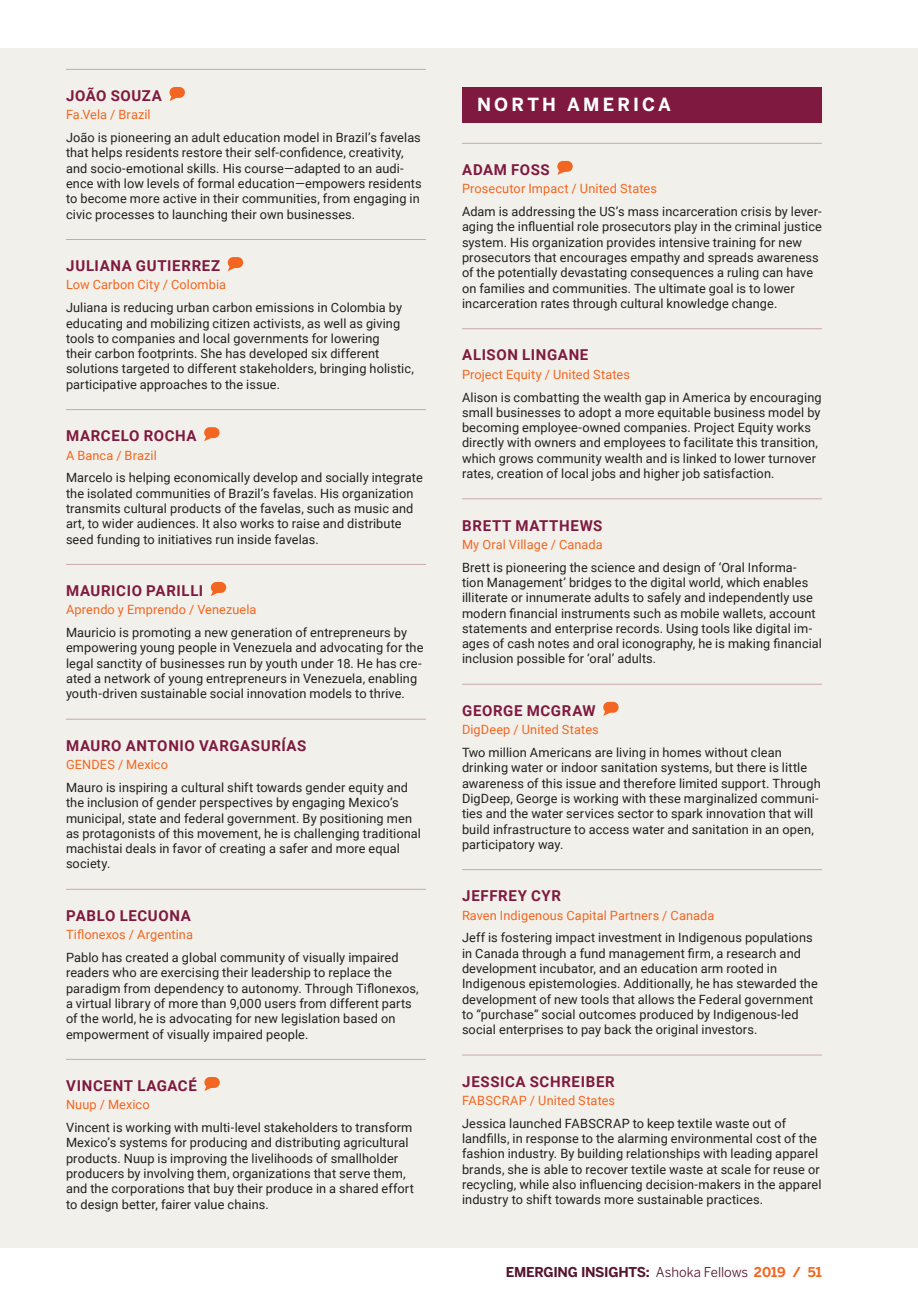
<style>
.page{position:relative;width:918px;height:1296px;background:#fff}
.page>*{position:absolute;margin:0;border:0;box-sizing:border-box;transform-origin:0 0}
.t1{font:700 18px "Benton Sans";letter-spacing:.175em;color:#fff}
.t2{font:700 15px "Roboto";letter-spacing:.045em;color:#7f1940}
.t3{font:700 13.5px "Benton Sans";letter-spacing:-.02em;color:#56142d}
.t4{font:12.75px/15.3px "Roboto";letter-spacing:.01em;color:#231f20}
.t5{font:12.75px "Roboto";letter-spacing:.01em;color:#f36621}
.s1{font-weight:400}
.s2{color:#f36621}
</style>
<div class="page">
<div style="left:0;top:48px;width:918px;height:1200px;background:#f2f0ea"></div>
<hr style="left:66px;top:69px;width:360px;height:1px;background:#cba9ab">
<hr style="left:66px;top:239px;width:360px;height:1px;background:#cba9ab">
<hr style="left:66px;top:409px;width:360px;height:1px;background:#cba9ab">
<hr style="left:66px;top:564px;width:360px;height:1px;background:#cba9ab">
<hr style="left:66px;top:719px;width:360px;height:1px;background:#cba9ab">
<hr style="left:66px;top:889px;width:360px;height:1px;background:#cba9ab">
<hr style="left:66px;top:1059px;width:360px;height:1px;background:#cba9ab">
<svg style="left:170px;top:95px;width:6px;height:6px"></svg>
<div style="left:170px;top:87px;width:15px;height:11px;background:#f36621;border-radius:5px"></div>
<svg style="left:228px;top:265px;width:7px;height:6px"></svg>
<div style="left:228px;top:257px;width:15px;height:11px;background:#f36621;border-radius:5px"></div>
<svg style="left:204px;top:435px;width:9px;height:6px"></svg>
<div style="left:204px;top:427px;width:16px;height:11px;background:#f36621;border-radius:5px"></div>
<svg style="left:211px;top:590px;width:6px;height:6px"></svg>
<div style="left:211px;top:582px;width:15px;height:11px;background:#f36621;border-radius:5px"></div>
<svg style="left:204px;top:1087px;width:7px;height:4px"></svg>
<div style="left:204px;top:1077px;width:16px;height:11px;background:#f36621;border-radius:5px"></div>
<hr style="left:462px;top:143px;width:360px;height:1px;background:#cba9ab">
<hr style="left:462px;top:328px;width:360px;height:1px;background:#cba9ab">
<hr style="left:462px;top:499px;width:360px;height:1px;background:#cba9ab">
<hr style="left:462px;top:684px;width:360px;height:1px;background:#cba9ab">
<hr style="left:462px;top:869px;width:360px;height:1px;background:#cba9ab">
<hr style="left:462px;top:1055px;width:360px;height:1px;background:#cba9ab">
<div style="left:462px;top:87px;width:360px;height:36px;background:#7f1940"></div>
<svg style="left:557px;top:171px;width:7px;height:4px"></svg>
<div style="left:557px;top:161px;width:16px;height:11px;background:#f36621;border-radius:5px"></div>
<svg style="left:603px;top:711px;width:6px;height:5px"></svg>
<div style="left:603px;top:702px;width:16px;height:11px;background:#f36621;border-radius:5px"></div>
<p class="t2" style="left:66px;top:85px;width:97px">JOÃO SOUZA</p>
<p class="t5" style="left:66px;top:106px;width:86px">Fa.Vela / Brazil</p>
<p class="t4" style="left:66px;top:130px;width:357px">João is pioneering an adult education model in Brazil’s favelas that helps residents restore their self-confidence, creativity, and socio-emotional skills. His course—adapted to an audi&shy;ence with low levels of formal education—empowers residents to become more active in their communities, from engaging in civic processes to launching their own businesses.</p>
<p class="t2" style="left:66px;top:255px;width:155px">JULIANA GUTIERREZ</p>
<p class="t5" style="left:66px;top:276px;width:162px">Low Carbon City / Colombia</p>
<p class="t4" style="left:66px;top:300px;width:349px">Juliana is reducing urban carbon emissions in Colombia by educating and mobilizing citizen activists, as well as giving tools to companies and local governments for lowering<br>their carbon footprints. She has developed six different solutions targeted to different stakeholders, bringing holistic, participative approaches to the issue.</p>
<p class="t2" style="left:66px;top:425px;width:132px">MARCELO ROCHA</p>
<p class="t5" style="left:66px;top:446px;width:92px">A Banca / Brazil</p>
<p class="t4" style="left:66px;top:470px;width:358px">Marcelo is helping economically develop and socially integrate the isolated communities of Brazil’s favelas. His organization transmits cultural products of the favelas, such as music and art, to wider audiences. It also works to raise and distribute seed funding to initiatives run inside favelas.</p>
<p class="t2" style="left:66px;top:580px;width:139px">MAURICIO PARILLI</p>
<p class="t5" style="left:66px;top:601px;width:192px">Aprendo y Emprendo / Venezuela</p>
<p class="t4" style="left:66px;top:625px;width:359px">Mauricio is promoting a new generation of entrepreneurs by empowering young people in Venezuela and advocating for the legal sanctity of businesses run by youth under 18. He has cre&shy;ated a network of young entrepreneurs in Venezuela, enabling youth-driven sustainable social innovation models to thrive.</p>
<p class="t2" style="left:66px;top:735px;width:242px">MAURO ANTONIO VARGASURÍAS</p>
<p class="t5" style="left:66px;top:756px;width:104px">GENDES / Mexico</p>
<p class="t4" style="left:66px;top:779px;width:356px">Mauro is inspiring a cultural shift towards gender equity and the inclusion of gender perspectives by engaging Mexico’s municipal, state and federal government. By positioning men as protagonists of this movement, he is challenging traditional machistai deals in favor of creating a safer and more equal society.</p>
<p class="t2" style="left:66px;top:905px;width:126px">PABLO LECUONA</p>
<p class="t5" style="left:66px;top:926px;width:128px">Tiflonexos / Argentina</p>
<p class="t4" style="left:66px;top:949px;width:354px">Pablo has created a global community of visually impaired readers who are exercising their leadership to replace the paradigm from dependency to autonomy. Through Tiflonexos, a virtual library of more than 9,000 users from different parts of the world, he is advocating for new legislation based on empowerment of visually impaired people.</p>
<p class="t2" style="left:66px;top:1075px;width:132px">VINCENT LAGACÉ</p>
<p class="t5" style="left:66px;top:1096px;width:85px">Nuup / Mexico</p>
<p class="t4" style="left:66px;top:1120px;width:349px">Vincent is working with multi-level stakeholders to transform Mexico’s systems for producing and distributing agricultural products. Nuup is improving the livelihoods of smallholder producers by involving them, organizations that serve them, and the corporations that buy their produce in a shared effort to design better, fairer value chains.</p>
<h1 class="t1" style="left:477px;top:94px;width:195px">NORTH AMERICA</h1>
<p class="t2" style="left:462px;top:159px;width:89px">ADAM FOSS</p>
<p class="t5" style="left:462px;top:180px;width:196px">Prosecutor Impact / United States</p>
<p class="t4" style="left:462px;top:203px;width:362px">Adam is addressing the US’s mass incarceration crisis by lever&shy;aging the influential role prosecutors play in the criminal justice system. His organization provides intensive training for new prosecutors that encourages empathy and spreads awareness of the potentially devastating consequences a ruling can have on families and communities. The ultimate goal is to lower incarceration rates through cultural knowledge change.</p>
<p class="t2" style="left:462px;top:345px;width:128px">ALISON LINGANE</p>
<p class="t5" style="left:462px;top:365px;width:170px">Project Equity / United States</p>
<p class="t4" style="left:462px;top:389px;width:361px">Alison is combatting the wealth gap in America by encouraging small businesses to adopt a more equitable business model by becoming employee-owned companies. Project Equity works directly with owners and employees to facilitate this transition, which grows community wealth and is linked to lower turnover rates, creation of local jobs and higher job satisfaction.</p>
<p class="t2" style="left:462px;top:515px;width:142px">BRETT MATTHEWS</p>
<p class="t5" style="left:462px;top:535px;width:142px">My Oral Village / Canada</p>
<p class="t4" style="left:462px;top:559px;width:362px">Brett is pioneering the science and design of ‘Oral Informa-<br>tion Management’ bridges to the digital world, which enables illiterate or innumerate adults to safely and independently use modern financial instruments such as mobile wallets, account statements and enterprise records. Using tools like digital im&shy;ages of cash notes and oral iconography, he is making financial inclusion possible for ‘oral’ adults.</p>
<p class="t2" style="left:462px;top:700px;width:135px">GEORGE MCGRAW</p>
<p class="t5" style="left:462px;top:721px;width:138px">DigDeep / United States</p>
<p class="t4" style="left:462px;top:744px;width:360px">Two million Americans are living in homes without clean drinking water or indoor sanitation systems, but there is little awareness of this issue and therefore limited support. Through DigDeep, George is working with these marginalized communi&shy;ties and the water services sector to spark innovation that will build infrastructure to access water and sanitation in an open, participatory way.</p>
<p class="t2" style="left:462px;top:885px;width:100px">JEFFREY CYR</p>
<p class="t5" style="left:462px;top:906px;width:254px">Raven Indigenous Capital Partners / Canada</p>
<p class="t4" style="left:462px;top:930px;width:357px">Jeff is fostering impact investment in Indigenous populations in Canada through a fund management firm, a research and development incubator, and an education arm rooted in Indigenous epistemologies. Additionally, he has stewarded the development of new tools that allows the Federal government to “purchase” social outcomes produced by Indigenous-led social enterprises to pay back the original investors.</p>
<p class="t2" style="left:462px;top:1071px;width:154px">JESSICA SCHREIBER</p>
<p class="t5" style="left:462px;top:1092px;width:155px">FABSCRAP / United States</p>
<p class="t4" style="left:462px;top:1115px;width:361px">Jessica launched FABSCRAP to keep textile waste out of landfills, in response to the alarming environmental cost of the fashion industry. By building relationships with leading apparel brands, she is able to recover textile waste at scale for reuse or recycling, while also influencing decision-makers in the apparel industry to shift towards more sustainable practices.</p>
<p class="t3" style="left:506px;top:1264px;width:318px">EMERGING INSIGHTS: <span class="s1">Ashoka Fellows</span> <span class="s2">2019 / 51</span></p>
</div>
